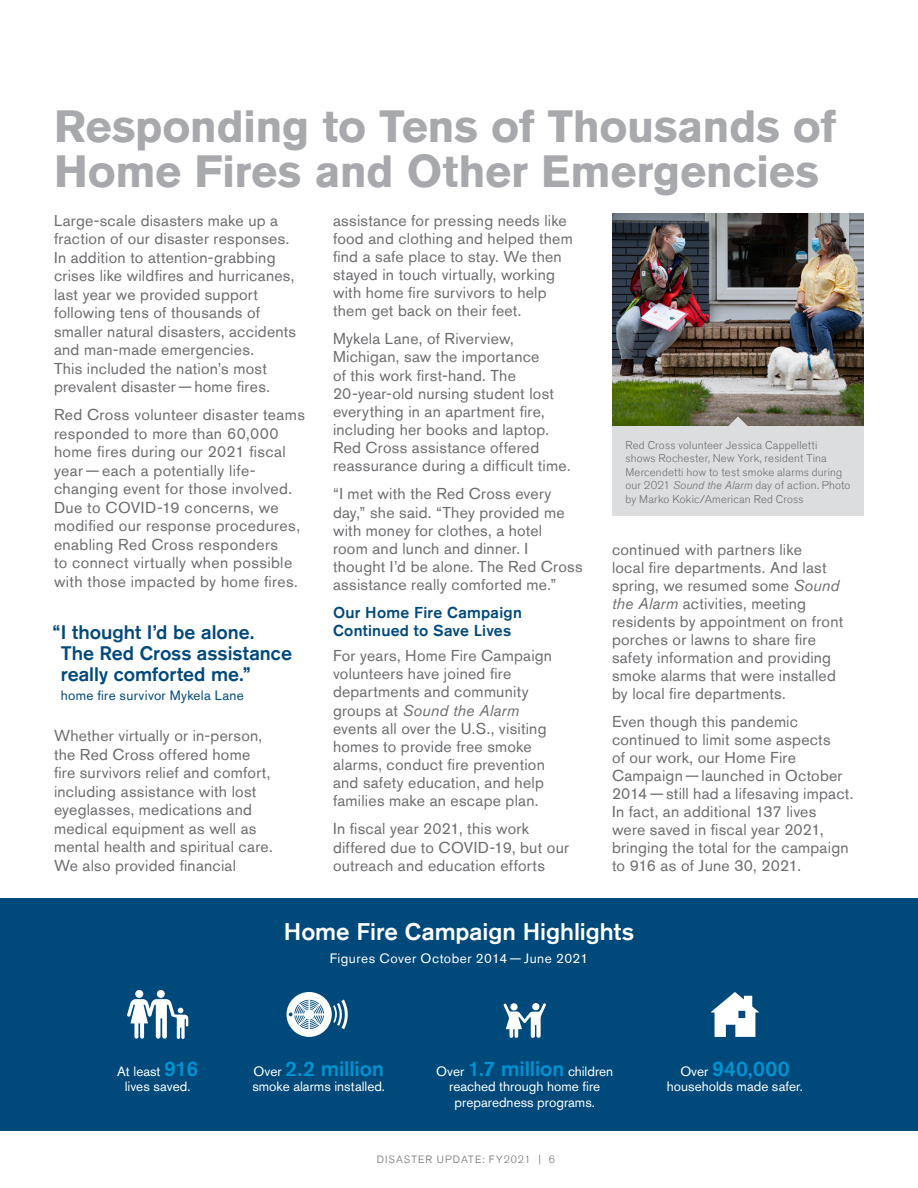
<style>
.page{position:relative;width:918px;height:1188px;background:#fff}
.page>*{position:absolute;margin:0;border:0;box-sizing:border-box;transform-origin:0 0}
.Body_Text{font:700 45px/45px "Akzidenz Grotesk Std";letter-spacing:-.01em;color:#a8a9ad}
.t1{font:500 24px "Akzidenz Grotesk Std";color:#fff}
.Concept_D_Highlight{font:500 21px "Akzidenz Grotesk Std";color:#0093d0}
.t2{font:500 19.5px/21px "Akzidenz Grotesk Std";color:#00497b}
.Body_Text-2{font:15.75px/18.1px "Akzidenz Grotesk Std";letter-spacing:.015em;color:#6c6d70}
.Body_Text-3{font:500 15.75px/18.1px "Akzidenz Grotesk Std";letter-spacing:.015em;color:#00497b}
.Concept_D_Highlight-2{font:13.5px/15.5px "Akzidenz Grotesk Std";color:#fff;text-align:center}
.Body_Text-4{font:13.5px "Akzidenz Grotesk Std";letter-spacing:.035em;color:#fff}
.t3{font:13.5px "Akzidenz Grotesk Std";letter-spacing:.02em;color:#00497b}
.Caption_top{font:300 11.25px/13.5px "Akzidenz Grotesk Std";letter-spacing:.015em;color:#6c6d70}
.t4{font:300 10.5px "Akzidenz Grotesk Std";letter-spacing:.1em;color:#6c6d70}
.s1{font-style:italic}
.s2{font-weight:500;font-size:21px;color:#0093d0}
.s3{font-weight:400;font-size:13.5px;color:#fff}
</style>
<div class="page">
<div style="left:0;top:898px;width:918px;height:233px;background:#00497b"></div>
<svg style="left:287px;top:992px;width:61px;height:45px"></svg>
<svg style="left:711px;top:992px;width:48px;height:45px"></svg>
<div style="left:157px;top:990px;width:8px;height:8px;background:#fff;border-radius:50%"></div>
<div style="left:135px;top:990px;width:8px;height:8px;background:#fff;border-radius:50%"></div>
<svg style="left:127px;top:999px;width:61px;height:40px"></svg>
<svg style="left:504px;top:1003px;width:42px;height:35px"></svg>
<div style="left:532px;top:1003px;width:7px;height:7px;background:#fff;border-radius:50%"></div>
<div style="left:510px;top:1003px;width:8px;height:8px;background:#fff;border-radius:50%"></div>
<img style="left:612px;top:214px;width:252px;height:213px">
<div style="left:612px;top:427px;width:252px;height:89px;background:#dcdddf"></div>
<svg style="left:728px;top:416px;width:20px;height:11px"></svg>
<p class="Body_Text" style="left:54px;top:104px;width:784px">Responding to Tens of Thousands of<br>Home Fires and Other Emergencies</p>
<p class="Body_Text-2" style="left:54px;top:211px;width:244px">Large-scale disasters make up a fraction of our disaster responses.<br>In addition to attention-grabbing crises like wildfires and hurricanes, last year we provided support following tens of thousands of smaller natural disasters, accidents and man-made emergencies.<br>This included the nation’s most prevalent disaster—home fires.</p>
<p class="Body_Text-2" style="left:54px;top:406px;width:252px">Red Cross volunteer disaster teams responded to more than 60,000 home fires during our 2021 fiscal year — each a potentially life&shy;changing event for those involved.<br>Due to COVID-19 concerns, we modified our response procedures, enabling Red Cross responders<br>to connect virtually when possible with those impacted by home fires.</p>
<p class="t2" style="left:61px;top:621px;width:233px;text-indent:-8px">“I thought I’d be alone.<br>The Red Cross assistance really comforted me.”</p>
<p class="t3" style="left:61px;top:687px;width:185px">home fire survivor Mykela Lane</p>
<p class="Body_Text-2" style="left:54px;top:726px;width:220px">Whether virtually or in-person, the Red Cross offered home fire survivors relief and comfort, including assistance with lost eyeglasses, medications and medical equipment as well as mental health and spiritual care.<br>We also provided financial</p>
<p class="Body_Text-2" style="left:333px;top:211px;width:241px">assistance for pressing needs like food and clothing and helped them find a safe place to stay. We then stayed in touch virtually, working with home fire survivors to help them get back on their feet.</p>
<p class="Body_Text-2" style="left:333px;top:330px;width:239px">Mykela Lane, of Riverview,<br>Michigan, saw the importance<br>of this work first-hand. The<br>20-year-old nursing student lost everything in an apartment fire, including her books and laptop.<br>Red Cross assistance offered reassurance during a difficult time.</p>
<p class="Body_Text-2" style="left:333px;top:485px;width:251px">“I met with the Red Cross every day,” she said. “They provided me with money for clothes, a hotel<br>room and lunch and dinner. I thought I’d be alone. The Red Cross assistance really comforted me.”</p>
<p class="Body_Text-3" style="left:333px;top:603px;width:190px">Our Home Fire Campaign<br>Continued to Save Lives</p>
<p class="Body_Text-2" style="left:333px;top:646px;width:221px">For years, Home Fire Campaign volunteers have joined fire departments and community groups at <span class="s1">Sound the Alarm </span>events all over the U.S., visiting homes to provide free smoke alarms, conduct fire prevention and safety education, and help families make an escape plan.</p>
<p class="Body_Text-2" style="left:333px;top:820px;width:238px">In fiscal year 2021, this work differed due to COVID-19, but our outreach and education efforts</p>
<p class="Caption_top" style="left:626px;top:438px;width:226px">Red Cross volunteer Jessica Cappelletti shows Rochester, New York, resident Tina Mercendetti how to test smoke alarms during our 2021 <span class="s1">Sound the Alarm</span> day of action. Photo by Marko Kokic/American Red Cross</p>
<p class="Body_Text-2" style="left:612px;top:540px;width:233px">continued with partners like<br>local fire departments. And last spring, we resumed some <span class="s1">Sound the Alarm</span> activities, meeting residents by appointment on front porches or lawns to share fire safety information and providing smoke alarms that were installed by local fire departments.</p>
<p class="Body_Text-2" style="left:612px;top:712px;width:243px">Even though this pandemic continued to limit some aspects<br>of our work, our Home Fire<br>Campaign—launched in October<br>2014—still had a lifesaving impact.<br>In fact, an additional 137 lives were saved in fiscal year 2021, bringing the total for the campaign to 916 as of June 30, 2021.</p>
<p class="t1" style="left:284px;top:917px;width:352px">Home Fire Campaign Highlights</p>
<p class="Body_Text-4" style="left:330px;top:950px;width:260px">Figures Cover October 2014 — June 2021</p>
<p class="Concept_D_Highlight-2" style="left:117px;top:1063px;width:82px">At least <span class="s2">916 </span>lives saved.</p>
<p class="Concept_D_Highlight-2" style="left:436px;top:1063px;width:179px">Over <span class="s2">1.7 million</span> children reached through home fire preparedness programs.</p>
<p class="Concept_D_Highlight" style="left:254px;top:1055px;width:132px"><span class="s3">Over</span> 2.2 million</p>
<p class="Concept_D_Highlight-2" style="left:252px;top:1079px;width:134px">smoke alarms installed.</p>
<p class="t4" style="left:377px;top:1154px;width:180px">DISASTER UPDATE: FY2021 | 6</p>
<p class="Concept_D_Highlight" style="left:680px;top:1055px;width:111px"><span class="s3">Over</span> 940,000</p>
<p class="Concept_D_Highlight-2" style="left:667px;top:1079px;width:138px">households made safer.</p>
</div>
